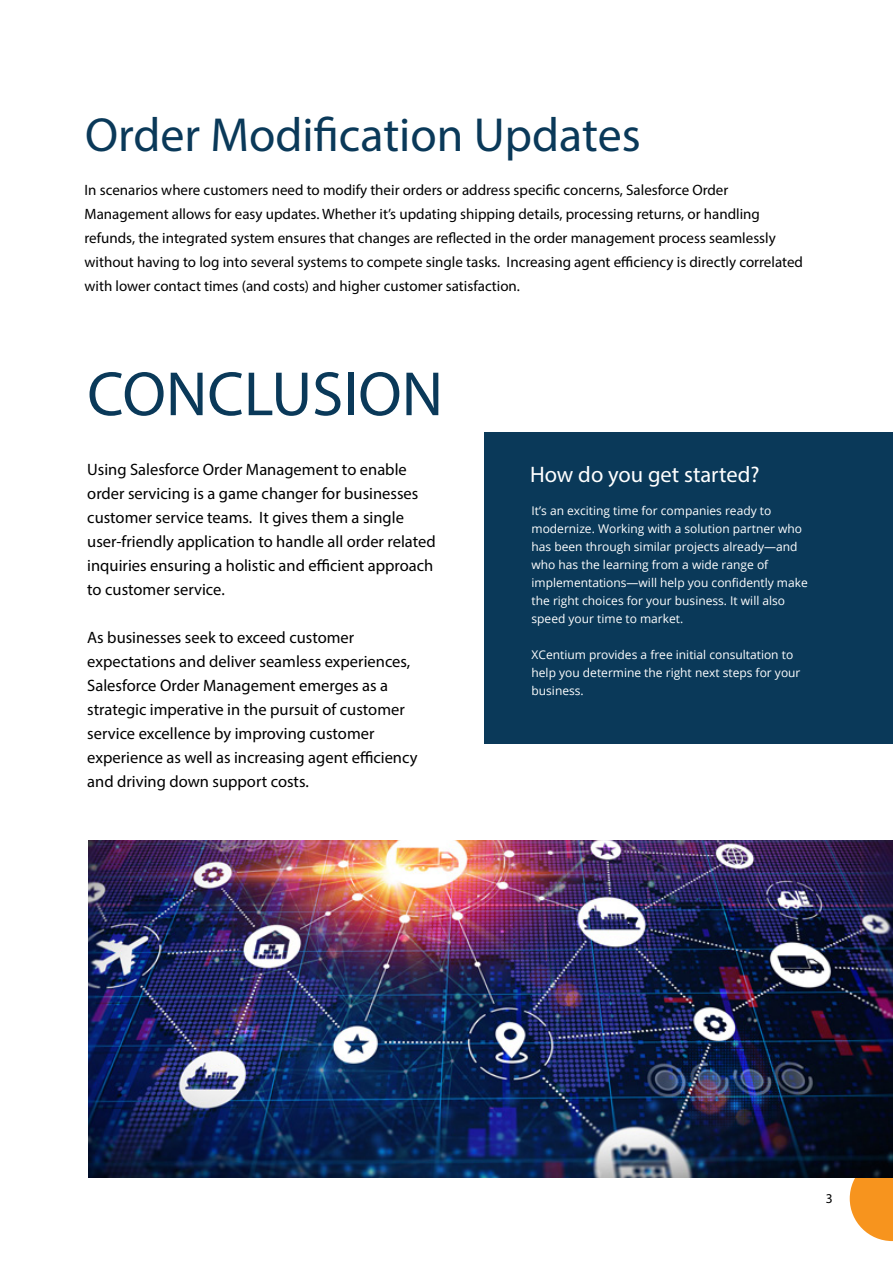
<style>
.page{position:relative;width:893px;height:1263px;background:#fff}
.page>*{position:absolute;margin:0;border:0;box-sizing:border-box;transform-origin:0 0}
.t1{font:63px "Myriad Pro";color:#0a3959}
.t2{font:48px "Myriad Pro";color:#0a3959}
.t3{font:22.5px "Myriad Pro";color:#fff}
.t4{font:16.5px/24px "Myriad Pro";color:#000}
.t5{font:15px/24px "Myriad Pro";color:#000}
.t6{font:13.5px "Myriad Pro";color:#000}
.t7{font:12px/18px "Open Sans";color:#fff}
</style>
<div class="page">
<svg style="left:850px;top:1178px;width:43px;height:63px;background:#f8a43f"></svg>
<div style="left:484px;top:432px;width:409px;height:312px;background:#0a3959"></div>
<img style="left:88px;top:840px;width:805px;height:338px">
<h2 class="t2" style="left:85px;top:105px;width:557px">Order Modification Updates</h2>
<p class="t5" style="left:85px;top:178px;width:720px">In scenarios where customers need to modify their orders or address specific concerns, Salesforce Order Management allows for easy updates. Whether it’s updating shipping details, processing returns, or handling refunds, the integrated system ensures that changes are reflected in the order management process seamlessly without having to log into several systems to compete single tasks. Increasing agent efficiency is directly correlated with lower contact times (and costs) and higher customer satisfaction.</p>
<h1 class="t1" style="left:87px;top:355px;width:357px">CONCLUSION</h1>
<p class="t4" style="left:87px;top:457px;width:350px">Using Salesforce Order Management to enable order servicing is a game changer for businesses customer service teams. It gives them a single user-friendly application to handle all order related inquiries ensuring a holistic and efficient approach to customer service.</p>
<p class="t4" style="left:87px;top:625px;width:332px">As businesses seek to exceed customer expectations and deliver seamless experiences, Salesforce Order Management emerges as a strategic imperative in the pursuit of customer service excellence by improving customer experience as well as increasing agent efficiency and driving down support costs.</p>
<h3 class="t3" style="left:530px;top:460px;width:231px">How do you get started?</h3>
<p class="t7" style="left:531px;top:501px;width:278px">It’s an exciting time for companies ready to modernize. Working with a solution partner who has been through similar projects already—and who has the learning from a wide range of implementations—will help you confidently make the right choices for your business. It will also speed your time to market.</p>
<p class="t7" style="left:531px;top:645px;width:270px">XCentium provides a free initial consultation to help you determine the right next steps for your business.</p>
<p class="t6" style="left:826px;top:1190px;width:8px">3</p>
</div>
